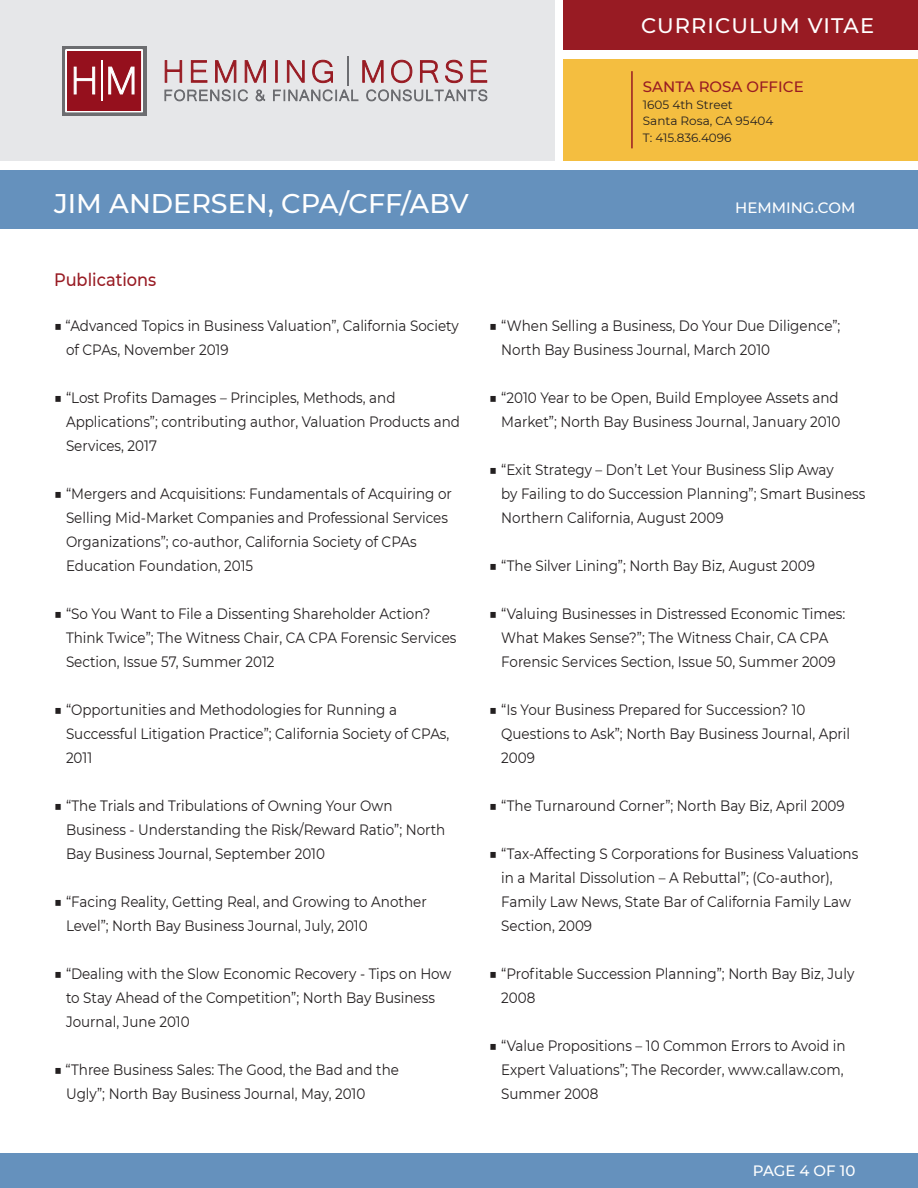
<style>
.page{position:relative;width:918px;height:1188px;background:#fff}
.page>*{position:absolute;margin:0;border:0;box-sizing:border-box;transform-origin:0 0}
.t1{font:500 27px "Montserrat";color:#fff}
.t2{font:500 21px "Montserrat";letter-spacing:.05em;color:#fff}
.t3{font:500 18px "Montserrat";color:#981b23;scale:.9 1}
.t4{font:15px/24px "Montserrat";color:#231f20;scale:.9 1}
.t5{font:500 15px "Montserrat";color:#fff}
.t6{font:500 15px "Montserrat";color:#981b23}
.t7{font:12px "Montserrat";color:#231f20}
</style>
<div class="page">
<div style="left:0;top:1153px;width:918px;height:35px;background:#6591bd"></div>
<div style="left:564px;top:0;width:354px;height:49px;background:#981b23"></div>
<div style="left:0;top:0;width:554px;height:160px;background:#e6e7e9"></div>
<div style="left:564px;top:59px;width:354px;height:101px;background:#f4be40"></div>
<svg style="left:165px;top:89px;width:83px;height:12px"></svg>
<svg style="left:256px;top:90px;width:9px;height:11px"></svg>
<svg style="left:273px;top:89px;width:85px;height:12px"></svg>
<svg style="left:366px;top:89px;width:121px;height:12px"></svg>
<svg style="left:164px;top:60px;width:18px;height:23px"></svg>
<svg style="left:191px;top:60px;width:17px;height:23px"></svg>
<svg style="left:215px;top:60px;width:22px;height:23px"></svg>
<svg style="left:244px;top:60px;width:22px;height:23px"></svg>
<div style="left:275px;top:60px;width:3px;height:23px;background:#981b23;border:1px solid #981b23"></div>
<svg style="left:287px;top:60px;width:18px;height:23px"></svg>
<svg style="left:312px;top:60px;width:21px;height:23px"></svg>
<hr style="left:347px;top:56px;width:1px;height:30px;background:#6c6d71">
<svg style="left:362px;top:60px;width:22px;height:23px"></svg>
<svg style="left:391px;top:60px;width:22px;height:23px"></svg>
<svg style="left:420px;top:60px;width:19px;height:23px"></svg>
<svg style="left:445px;top:59px;width:18px;height:24px"></svg>
<svg style="left:470px;top:60px;width:17px;height:23px"></svg>
<div style="left:62px;top:46px;width:85px;height:70px;background:#6c6d70"></div>
<svg style="left:65px;top:49px;width:78px;height:64px;background:#ac4650"></svg>
<hr style="left:631px;top:71px;width:2px;height:77px;background:#981b23">
<div style="left:0;top:170px;width:918px;height:59px;background:#6591bd"></div>
<p class="t1" style="left:54px;top:185px;width:416px">JIM ANDERSEN, CPA/CFF/ABV</p>
<p class="t2" style="left:641px;top:11px;width:234px">CURRICULUM VITAE</p>
<p class="t6" style="left:643px;top:76px;width:162px">SANTA ROSA OFFICE</p>
<p class="t7" style="left:643px;top:96px;width:91px">1605 4th Street</p>
<p class="t7" style="left:643px;top:113px;width:132px">Santa Rosa, CA 95404</p>
<p class="t7" style="left:643px;top:129px;width:90px">T: 415.836.4096</p>
<p class="t5" style="left:735px;top:197px;width:122px">HEMMING.COM</p>
<p class="t3" style="left:54px;top:267px;width:115px">Publications</p>
<p class="t4" style="left:66px;top:313px;width:438px;text-indent:-12px">■ “Advanced Topics in Business Valuation”, California Society of CPAs, November 2019</p>
<p class="t4" style="left:66px;top:385px;width:439px;text-indent:-12px">■ “Lost Profits Damages – Principles, Methods, and<br>Applications”; contributing author, Valuation Products and<br>Services, 2017</p>
<p class="t4" style="left:66px;top:481px;width:430px;text-indent:-12px">■ “Mergers and Acquisitions: Fundamentals of Acquiring or Selling Mid-Market Companies and Professional Services Organizations”; co-author, California Society of CPAs Education Foundation, 2015</p>
<p class="t4" style="left:66px;top:601px;width:435px;text-indent:-12px">■ “So You Want to File a Dissenting Shareholder Action?<br>Think Twice”; The Witness Chair, CA CPA Forensic Services<br>Section, Issue 57, Summer 2012</p>
<p class="t4" style="left:66px;top:697px;width:428px;text-indent:-12px">■ “Opportunities and Methodologies for Running a<br>Successful Litigation Practice”; California Society of CPAs,<br>2011</p>
<p class="t4" style="left:54px;top:793px;width:378px">■ “The Trials and Tribulations of Owning Your Own</p>
<p class="t4" style="left:66px;top:817px;width:423px">Business - Understanding the Risk/Reward Ratio”; North<br>Bay Business Journal, September 2010</p>
<p class="t4" style="left:66px;top:889px;width:402px;text-indent:-12px">■ “Facing Reality, Getting Real, and Growing to Another<br>Level”; North Bay Business Journal, July, 2010</p>
<p class="t4" style="left:66px;top:961px;width:430px;text-indent:-12px">■ “Dealing with the Slow Economic Recovery - Tips on How to Stay Ahead of the Competition”; North Bay Business<br>Journal, June 2010</p>
<p class="t4" style="left:66px;top:1057px;width:372px;text-indent:-12px">■ “Three Business Sales: The Good, the Bad and the<br>Ugly”; North Bay Business Journal, May, 2010</p>
<p class="t4" style="left:501px;top:313px;width:378px;text-indent:-12px">■ “When Selling a Business, Do Your Due Diligence”;<br>North Bay Business Journal, March 2010</p>
<p class="t4" style="left:489px;top:385px;width:392px;text-align:right">■ “2010 Year to be Open, Build Employee Assets and<br>Market”; North Bay Business Journal, January 2010</p>
<p class="t4" style="left:501px;top:457px;width:406px;text-indent:-12px">■ “Exit Strategy – Don’t Let Your Business Slip Away<br>by Failing to do Succession Planning”; Smart Business<br>Northern California, August 2009</p>
<p class="t4" style="left:489px;top:553px;width:363px">■ “The Silver Lining”; North Bay Biz, August 2009</p>
<p class="t4" style="left:489px;top:601px;width:397px;text-align:center">■ “Valuing Businesses in Distressed Economic Times:<br>What Makes Sense?”; The Witness Chair, CA CPA<br>Forensic Services Section, Issue 50, Summer 2009</p>
<p class="t4" style="left:501px;top:697px;width:389px;text-indent:-12px">■ “Is Your Business Prepared for Succession? 10<br>Questions to Ask”; North Bay Business Journal, April<br>2009</p>
<p class="t4" style="left:489px;top:793px;width:397px">■ “The Turnaround Corner”; North Bay Biz, April 2009</p>
<p class="t4" style="left:501px;top:841px;width:398px;text-indent:-12px">■ “Tax-Affecting S Corporations for Business Valuations in a Marital Dissolution – A Rebuttal”; (Co-author), Family Law News, State Bar of California Family Law Section, 2009</p>
<p class="t4" style="left:501px;top:961px;width:394px;text-indent:-12px">■ “Profitable Succession Planning”; North Bay Biz, July<br>2008</p>
<p class="t4" style="left:501px;top:1033px;width:384px;text-indent:-12px">■ “Value Propositions – 10 Common Errors to Avoid in<br>Expert Valuations”; The Recorder, www.callaw.com,<br>Summer 2008</p>
<p class="t5" style="left:753px;top:1160px;width:104px">PAGE 4 OF 10</p>
</div>
